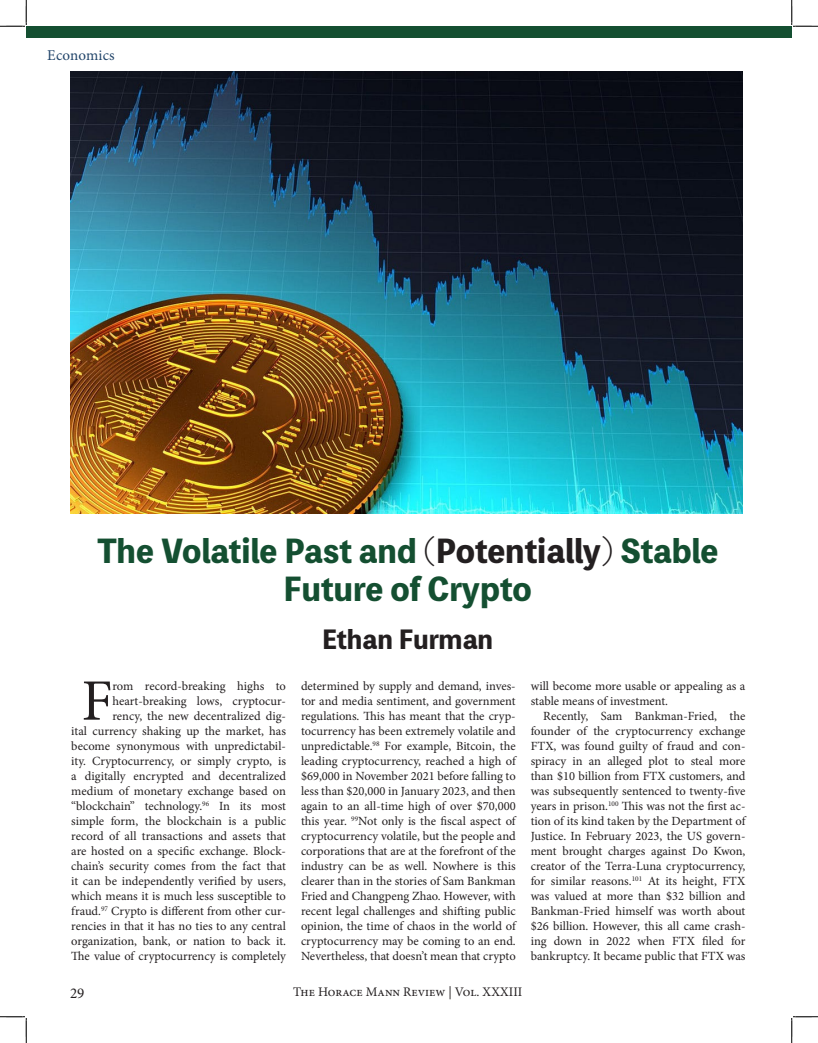
<style>
.page{position:relative;width:818px;height:1043px;background:#fff}
.page>*{position:absolute;margin:0;border:0;box-sizing:border-box;transform-origin:0 0}
.t1{font:58.62px "Minion Pro";color:#231f20}
.t2{font:800 31.25px/37.5px "Toppan Bunkyu Midashi Gothic Std N";color:#144f31;text-align:center}
.t3{font:800 25px "Toppan Bunkyu Midashi Gothic Std N";color:#231f20}
.t4{font:15px "Minion Pro";color:#22456a}
.t5{font:15px "Minion Pro";color:#231f20}
.t6{font:13.12px "Minion Pro";color:#231f20}
.t7{font:12.5px/15px "Minion Pro";color:#231f20;text-align:justify}
.s1{color:#231f20}
</style>
<div class="page">
<div style="left:26px;top:26px;width:765px;height:12px;background:#144f31"></div>
<img style="left:70px;top:71px;width:672px;height:442px">
<svg style="left:0;top:0;width:27px;height:27px"></svg>
<svg style="left:0;top:1016px;width:27px;height:26px"></svg>
<svg style="left:791px;top:0;width:27px;height:27px"></svg>
<svg style="left:791px;top:1016px;width:27px;height:26px"></svg>
<p class="t4" style="left:47px;top:45px;width:69px">Economics</p>
<p class="t2" style="left:97px;top:531px;width:622px">The Volatile Past and <span class="s1">(Potentially)</span> Stable<br>Future of Crypto</p>
<p class="t3" style="left:322px;top:620px;width:172px">Ethan Furman</p>
<p class="t7" style="left:71px;top:678px;width:216px;text-align:right">rom record-breaking highs to heart-breaking lows, cryptocur-<br>rency, the new decentralized dig-<br>ital currency shaking up the market, has become synonymous with unpredictabil&shy;ity. Cryptocurrency, or simply crypto, is a digitally encrypted and decentralized medium of monetary exchange based on “blockchain” technology.<sup>96</sup> In its most simple form, the blockchain is a public record of all transactions and assets that are hosted on a specific exchange. Block&shy;chain’s security comes from the fact that it can be independently verified by users, which means it is much less susceptible to fraud.<sup>97</sup> Crypto is different from other cur&shy;rencies in that it has no ties to any central organization, bank, or nation to back it.<br>The value of cryptocurrency is completely</p>
<p class="t7" style="left:301px;top:678px;width:216px">determined by supply and demand, inves&shy;tor and media sentiment, and government regulations. This has meant that the cryp&shy;tocurrency has been extremely volatile and unpredictable.<sup>98</sup> For example, Bitcoin, the leading cryptocurrency, reached a high of $69,000 in November 2021 before falling to less than $20,000 in January 2023, and then again to an all-time high of over $70,000 this year. <sup>99</sup>Not only is the fiscal aspect of cryptocurrency volatile, but the people and corporations that are at the forefront of the industry can be as well. Nowhere is this clearer than in the stories of Sam Bankman Fried and Changpeng Zhao. However, with recent legal challenges and shifting public opinion, the time of chaos in the world of cryptocurrency may be coming to an end.<br>Nevertheless, that doesn’t mean that crypto</p>
<p class="t7" style="left:530px;top:678px;width:216px">will become more usable or appealing as a stable means of investment.</p>
<p class="t1" style="left:81px;top:661px;width:33px">F</p>
<p class="t7" style="left:530px;top:708px;width:216px;text-indent:12px">Recently, Sam Bankman-Fried, the founder of the cryptocurrency exchange FTX, was found guilty of fraud and con&shy;spiracy in an alleged plot to steal more than $10 billion from FTX customers, and was subsequently sentenced to twenty-five years in prison.<sup>100</sup> This was not the first ac&shy;tion of its kind taken by the Department of Justice. In February 2023, the US govern&shy;ment brought charges against Do Kwon, creator of the Terra-Luna cryptocurrency, for similar reasons.<sup>101</sup> At its height, FTX was valued at more than $32 billion and Bankman-Fried himself was worth about $26 billion. However, this all came crash&shy;ing down in 2022 when FTX filed for bankruptcy. It became public that FTX was</p>
<p class="t5" style="left:70px;top:983px;width:16px">29</p>
<p class="t6" style="left:293px;top:983px;width:231px">The Horace Mann Review | Vol. XXXIII</p>
</div>
